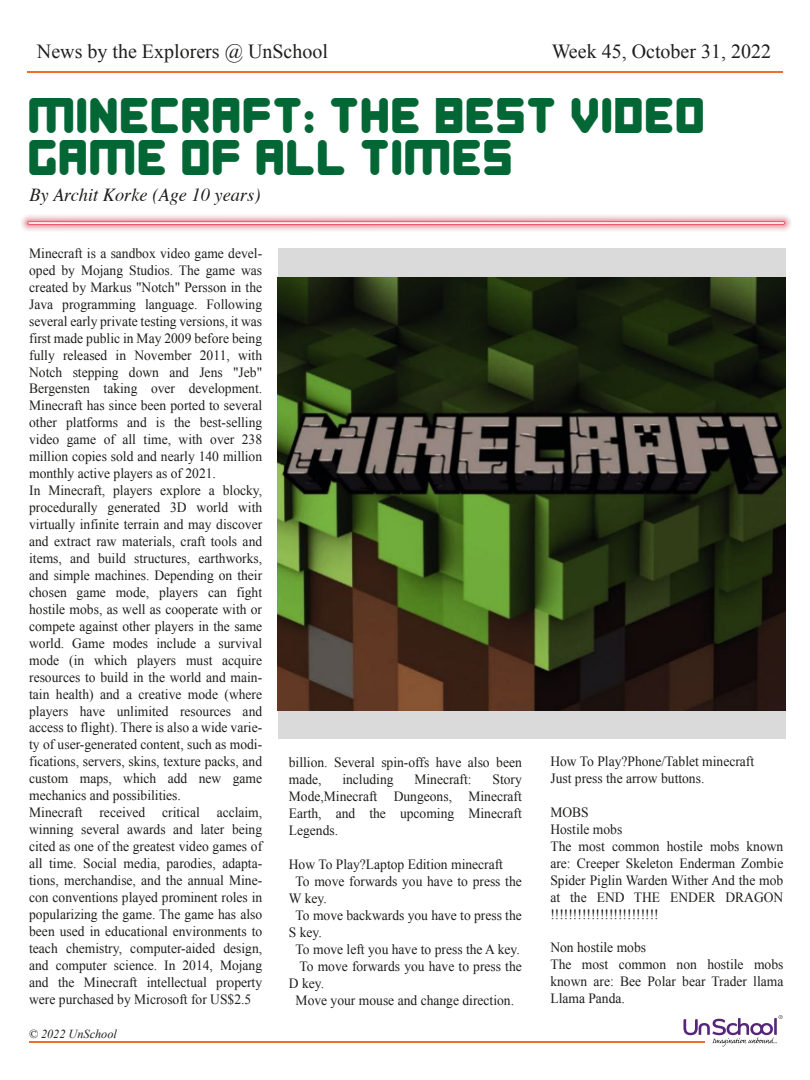
<style>
.page{position:relative;width:810px;height:1080px;background:#fff}
.page>*{position:absolute;margin:0;border:0;box-sizing:border-box;transform-origin:0 0}
.t1{font:35px/42px "Digital Dreamers";color:#036735}
.t2{font:20px "Times New Roman";color:#1d1f1c}
.t3{font:italic 18.38px "Times";color:#1d1e1b}
.t4{font:14.12px/17px "Times New Roman";color:#1d1e1b;scale:.96 1}
.t5{font:italic 12.25px "Times New Roman";color:#1d1f1c}
</style>
<div class="page">
<hr style="left:29px;top:1042px;width:675px;height:1px;background:#ed6f29">
<svg style="left:683px;top:1015px;width:100px;height:31px"></svg>
<div style="left:278px;top:248px;width:508px;height:490px;background:#dadada"></div>
<img style="left:278px;top:277px;width:508px;height:433px">
<hr style="left:27px;top:71px;width:756px;height:2px;background:#ed6f29">
<div style="left:29px;top:214px;width:754px;height:18px;background:#faf9f9"></div>
<div style="left:29px;top:215px;width:754px;height:16px;background:#f8f1f2"></div>
<div style="left:29px;top:216px;width:754px;height:14px;background:#f6e7e9"></div>
<div style="left:29px;top:217px;width:754px;height:12px;background:#f4dcde"></div>
<div style="left:29px;top:218px;width:754px;height:10px;background:#f2cbd1"></div>
<div style="left:29px;top:219px;width:754px;height:8px;background:#f0bac1"></div>
<div style="left:29px;top:220px;width:754px;height:6px;background:#eea4af"></div>
<hr style="left:29px;top:221px;width:754px;height:4px;background:#ea667a">
<hr style="left:29px;top:222px;width:754px;height:3px;background:#e7334d">
<svg style="left:28px;top:222px;width:756px;height:2px;background:#fbe4e8"></svg>
<h2 class="t2" style="left:37px;top:38px;width:293px">News by the Explorers @ UnSchool</h2>
<h2 class="t2" style="left:552px;top:38px;width:221px">Week 45, October 31, 2022</h2>
<h1 class="t1" style="left:29px;top:94px;width:680px">MINECRAFT: THE BEST VIDEO<br>GAME OF ALL TIMES</h1>
<h3 class="t3" style="left:29px;top:179px;width:233px">By Archit Korke (Age 10 years)</h3>
<p class="t4" style="left:29px;top:244px;width:244px">Minecraft is a sandbox video game devel&shy;oped by Mojang Studios. The game was created by Markus "Notch" Persson in the Java programming language. Following several early private testing versions, it was first made public in May 2009 before being fully released in November 2011, with Notch stepping down and Jens "Jeb" Bergensten taking over development.<br>Minecraft has since been ported to several other platforms and is the best-selling video game of all time, with over 238 million copies sold and nearly 140 million monthly active players as of 2021.<br>In Minecraft, players explore a blocky, procedurally generated 3D world with virtually infinite terrain and may discover and extract raw materials, craft tools and items, and build structures, earthworks, and simple machines. Depending on their chosen game mode, players can fight hostile mobs, as well as cooperate with or compete against other players in the same world. Game modes include a survival mode (in which players must acquire resources to build in the world and main&shy;tain health) and a creative mode (where players have unlimited resources and access to flight). There is also a wide varie&shy;ty of user-generated content, such as modi&shy;fications, servers, skins, texture packs, and custom maps, which add new game mechanics and possibilities.<br>Minecraft received critical acclaim, winning several awards and later being cited as one of the greatest video games of all time. Social media, parodies, adapta&shy;tions, merchandise, and the annual Mine&shy;con conventions played prominent roles in popularizing the game. The game has also been used in educational environments to teach chemistry, computer-aided design, and computer science. In 2014, Mojang and the Minecraft intellectual property were purchased by Microsoft for US$2.5</p>
<p class="t5" style="left:29px;top:1025px;width:90px">© 2022 UnSchool</p>
<p class="t4" style="left:289px;top:754px;width:244px">billion. Several spin-offs have also been made,</p>
<p class="t4" style="left:342px;top:771px;width:55px">including</p>
<p class="t4" style="left:414px;top:771px;width:61px">Minecraft:</p>
<p class="t4" style="left:289px;top:771px;width:244px;text-align:justify;text-indent:204px">Story Mode,Minecraft Dungeons, Minecraft Earth, and the upcoming Minecraft Legends.</p>
<p class="t4" style="left:289px;top:856px;width:225px">How To Play?Laptop Edition minecraft</p>
<p class="t4" style="left:296px;top:873px;width:237px">To move forwards you have to press the</p>
<p class="t4" style="left:289px;top:890px;width:41px">W key.</p>
<p class="t4" style="left:296px;top:906px;width:237px">To move backwards you have to press the</p>
<p class="t4" style="left:289px;top:923px;width:36px">S key.</p>
<p class="t4" style="left:296px;top:940px;width:235px">To move left you have to press the A key.</p>
<p class="t4" style="left:299px;top:957px;width:233px">To move forwards you have to press the</p>
<p class="t4" style="left:289px;top:974px;width:38px">D key.</p>
<p class="t4" style="left:296px;top:991px;width:229px">Move your mouse and change direction.</p>
<p class="t4" style="left:550px;top:753px;width:214px">How To Play?Phone/Tablet minecraft<br>Just press the arrow buttons.</p>
<p class="t4" style="left:550px;top:803px;width:244px">MOBS<br>Hostile mobs<br>The most common hostile mobs known are: Creeper Skeleton Enderman Zombie<br>Spider Piglin Warden Wither And the mob at the END THE ENDER DRAGON !!!!!!!!!!!!!!!!!!!!!!!!</p>
<p class="t4" style="left:550px;top:939px;width:244px">Non hostile mobs<br>The most common non hostile mobs known are: Bee Polar bear Trader llama<br>Llama Panda.</p>
</div>
